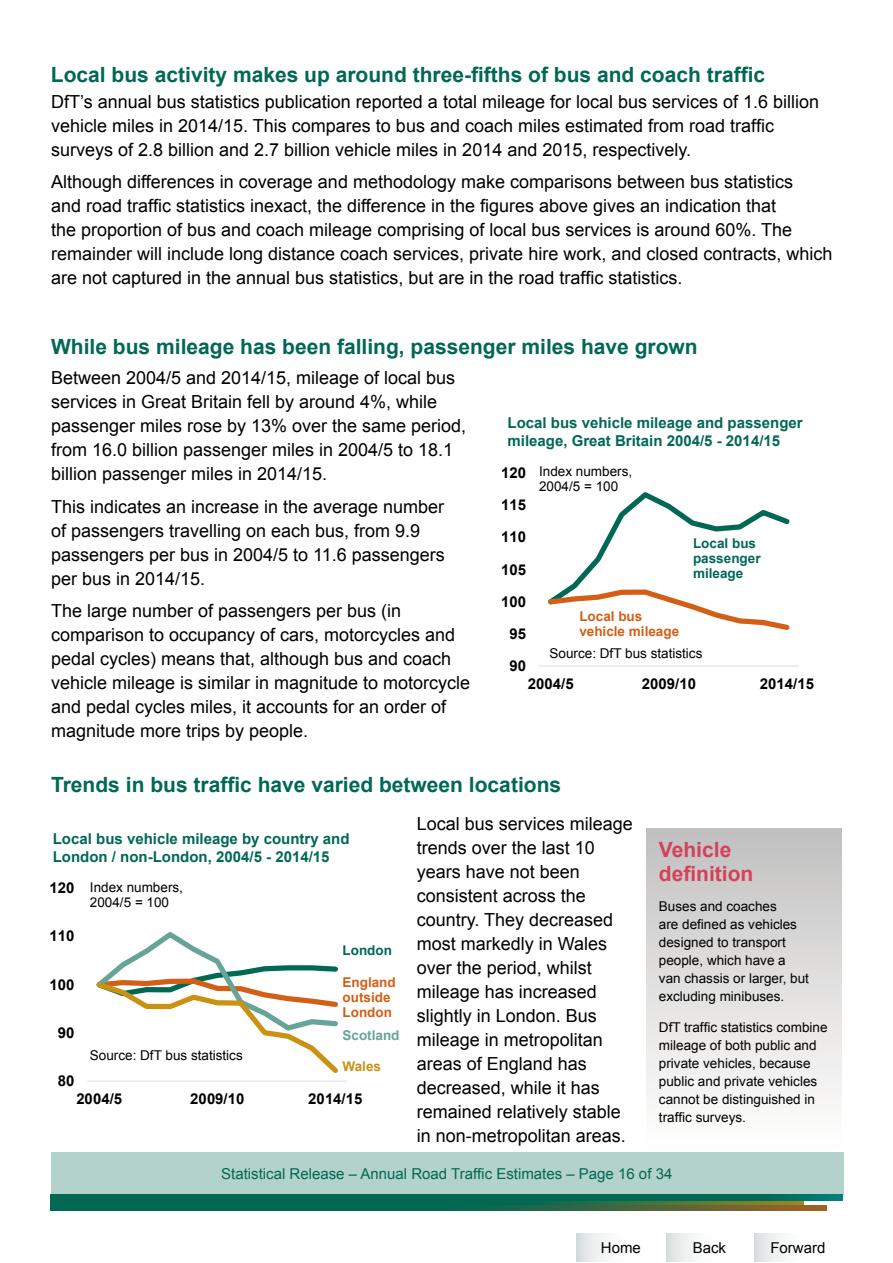
<style>
.page{position:relative;width:893px;height:1263px;background:#fff}
.page>*{position:absolute;margin:0;border:0;box-sizing:border-box;transform-origin:0 0}
.t1{font:700 21px "Arial";color:#006853}
.Front_page_main_text{font:700 21px/24px "Arial";color:#d4415a}
.t2{font:18px/24px "Arial";color:#000}
.t3{font:700 15px/18px "Arial";color:#006853}
.t4{font:700 15px "Arial";color:#000}
.t5{font:15px "Arial";color:#006853}
.t6{font:15px "Arial";color:#000}
.t7{font:13.5px/18px "Arial";color:#000}
.t8{font:700 13.5px/15px "Arial";color:#d25f15}
.t9{font:700 13.5px/15px "Arial";color:#006853}
.t10{font:700 13.5px "Arial";color:#66a498}
.t11{font:700 13.5px "Arial";color:#c99212}
</style>
<div class="page">
<div style="left:51px;top:1152px;width:792px;height:43px;background:#b3d2cb"></div>
<svg style="left:50px;top:1200px;width:753px;height:6px;background:#176b4b"></svg>
<svg style="left:50px;top:1206px;width:777px;height:5px;background:#256647"></svg>
<svg style="left:50px;top:1195px;width:792px;height:5px;background:#006955"></svg>
<div style="left:646px;top:828px;width:196px;height:322px;background:linear-gradient(to bottom,#c2c1c0,#fff)"></div>
<hr style="left:539px;top:665px;width:260px;height:1px;background:#dfe0e2">
<svg style="left:548px;top:492px;width:242px;height:138px"></svg>
<hr style="left:87px;top:1081px;width:260px;height:1px;background:#dfe0e2">
<svg style="left:96px;top:932px;width:242px;height:141px"></svg>
<div style="left:754px;top:1234px;width:88px;height:28px;background:linear-gradient(to right,#e5eaea,#fff)"></div>
<div style="left:665px;top:1234px;width:89px;height:28px;background:linear-gradient(to right,#e4eae9,#fff)"></div>
<div style="left:577px;top:1234px;width:88px;height:28px;background:linear-gradient(to right,#e5eae9,#fff)"></div>
<h3 class="t1" style="left:51px;top:61px;width:716px">Local bus activity makes up around three-fifths of bus and coach traffic</h3>
<p class="t2" style="left:51px;top:90px;width:769px">DfT’s annual bus statistics publication reported a total mileage for local bus services of 1.6 billion vehicle miles in 2014/15. This compares to bus and coach miles estimated from road traffic surveys of 2.8 billion and 2.7 billion vehicle miles in 2014 and 2015, respectively.</p>
<p class="t2" style="left:51px;top:170px;width:783px">Although differences in coverage and methodology make comparisons between bus statistics<br>and road traffic statistics inexact, the difference in the figures above gives an indication that<br>the proportion of bus and coach mileage comprising of local bus services is around 60%. The remainder will include long distance coach services, private hire work, and closed contracts, which are not captured in the annual bus statistics, but are in the road traffic statistics.</p>
<h3 class="t1" style="left:51px;top:332px;width:648px">While bus mileage has been falling, passenger miles have grown</h3>
<p class="t2" style="left:51px;top:366px;width:417px">Between 2004/5 and 2014/15, mileage of local bus services in Great Britain fell by around 4%, while passenger miles rose by 13% over the same period, from 16.0 billion passenger miles in 2004/5 to 18.1 billion passenger miles in 2014/15.</p>
<p class="t2" style="left:51px;top:494px;width:395px">This indicates an increase in the average number of passengers travelling on each bus, from 9.9 passengers per bus in 2004/5 to 11.6 passengers per bus in 2014/15.</p>
<p class="t2" style="left:51px;top:599px;width:421px">The large number of passengers per bus (in comparison to occupancy of cars, motorcycles and pedal cycles) means that, although bus and coach vehicle mileage is similar in magnitude to motorcycle and pedal cycles miles, it accounts for an order of magnitude more trips by people.</p>
<p class="t3" style="left:507px;top:414px;width:297px">Local bus vehicle mileage and passenger mileage, Great Britain 2004/5 - 2014/15</p>
<p class="t7" style="left:539px;top:464px;width:95px;line-height:15px">Index numbers,<br>2004/5 = 100</p>
<p class="t4" style="left:501px;top:463px;width:27px">120</p>
<p class="t4" style="left:501px;top:495px;width:27px">115</p>
<p class="t4" style="left:501px;top:527px;width:27px">110</p>
<p class="t9" style="left:693px;top:536px;width:69px">Local bus passenger mileage</p>
<p class="t4" style="left:501px;top:559px;width:27px">105</p>
<p class="t4" style="left:501px;top:591px;width:27px">100</p>
<p class="t8" style="left:579px;top:609px;width:101px">Local bus vehicle mileage</p>
<p class="t4" style="left:509px;top:623px;width:18px">95</p>
<p class="t7" style="left:550px;top:645px;width:154px">Source: DfT bus statistics</p>
<p class="t4" style="left:509px;top:655px;width:18px">90</p>
<p class="t4" style="left:528px;top:673px;width:47px">2004/5</p>
<p class="t4" style="left:642px;top:673px;width:56px">2009/10</p>
<p class="t4" style="left:760px;top:673px;width:56px">2014/15</p>
<h3 class="t1" style="left:51px;top:771px;width:511px">Trends in bus traffic have varied between locations</h3>
<p class="t3" style="left:53px;top:830px;width:298px">Local bus vehicle mileage by country and<br>London / non-London, 2004/5 - 2014/15</p>
<p class="t4" style="left:50px;top:878px;width:27px">120</p>
<p class="t4" style="left:50px;top:926px;width:27px">110</p>
<p class="t4" style="left:50px;top:974px;width:27px">100</p>
<p class="t4" style="left:58px;top:1022px;width:18px">90</p>
<p class="t4" style="left:58px;top:1070px;width:18px">80</p>
<p class="t7" style="left:90px;top:880px;width:95px;line-height:15px">Index numbers,<br>2004/5 = 100</p>
<p class="t7" style="left:90px;top:1046px;width:154px">Source: DfT bus statistics</p>
<p class="t9" style="left:342px;top:943px;width:51px">London</p>
<p class="t8" style="left:342px;top:975px;width:55px">England outside<br>London</p>
<p class="t10" style="left:342px;top:1027px;width:59px">Scotland</p>
<p class="t11" style="left:342px;top:1057px;width:40px">Wales</p>
<p class="t4" style="left:76px;top:1088px;width:47px">2004/5</p>
<p class="t4" style="left:190px;top:1088px;width:56px">2009/10</p>
<p class="t4" style="left:308px;top:1088px;width:56px">2014/15</p>
<p class="t2" style="left:417px;top:811px;width:218px">Local bus services mileage trends over the last 10 years have not been consistent across the country. They decreased most markedly in Wales over the period, whilst mileage has increased slightly in London. Bus mileage in metropolitan areas of England has decreased, while it has remained relatively stable in non-metropolitan areas.</p>
<p class="Front_page_main_text" style="left:659px;top:838px;width:96px">Vehicle definition</p>
<p class="t7" style="left:659px;top:898px;width:152px">Buses and coaches<br>are defined as vehicles designed to transport people, which have a van chassis or larger, but excluding minibuses.</p>
<p class="t7" style="left:659px;top:1018px;width:170px">DfT traffic statistics combine mileage of both public and private vehicles, because public and private vehicles cannot be distinguished in traffic surveys.</p>
<p class="t5" style="left:221px;top:1164px;width:453px">Statistical Release – Annual Road Traffic Estimates – Page 16 of 34</p>
<p class="t6" style="left:601px;top:1238px;width:42px">Home</p>
<p class="t6" style="left:693px;top:1238px;width:35px">Back</p>
<p class="t6" style="left:770px;top:1238px;width:57px">Forward</p>
</div>
